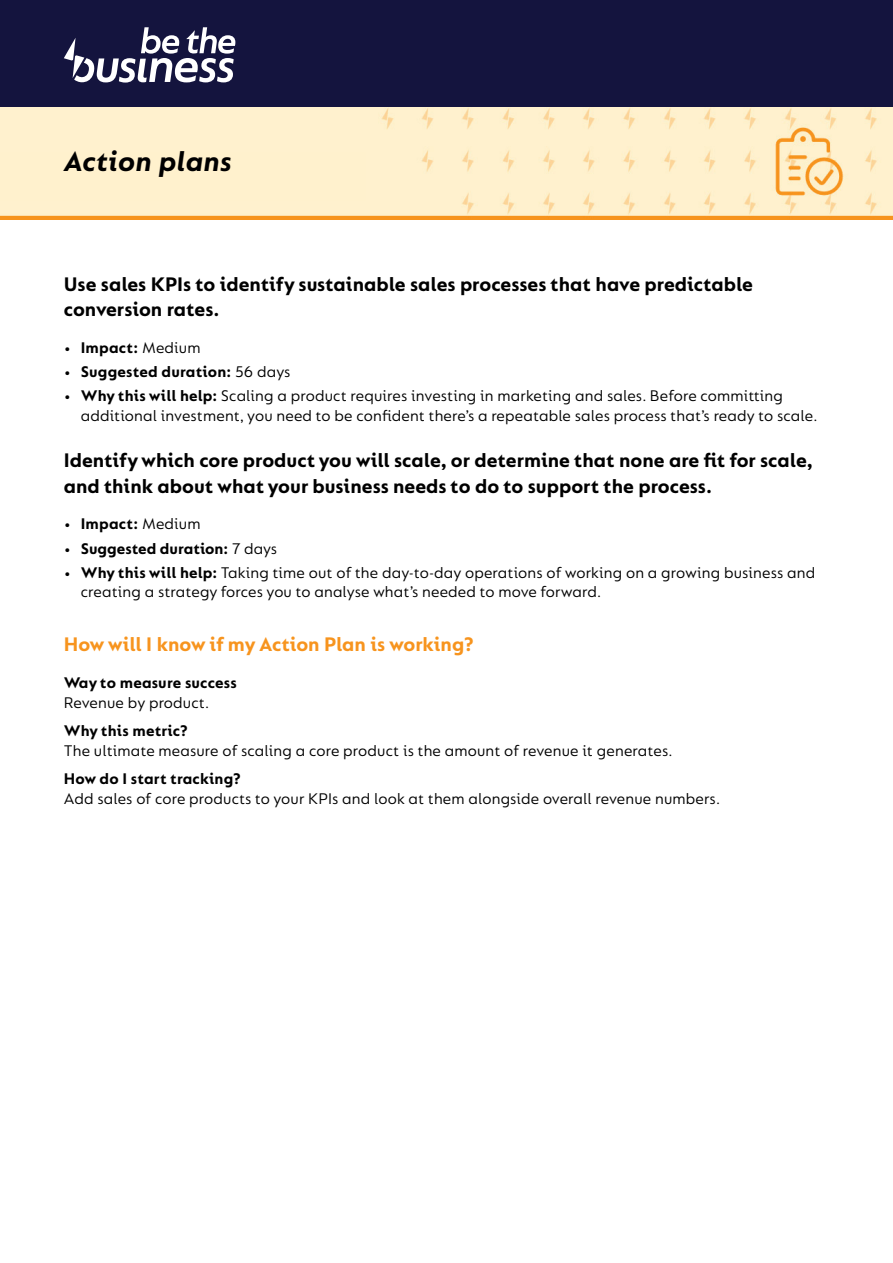
<style>
.page{position:relative;width:893px;height:1263px;background:#fff}
.page>*{position:absolute;margin:0;border:0;box-sizing:border-box;transform-origin:0 0}
.t1{font:italic 700 30px "FS Lucas";letter-spacing:.01em;color:#000}
.Subheader{font:700 21px/25.2px "FS Lucas";color:#000}
.Subheader-2{font:700 21px "FS Lucas";letter-spacing:-.005em;color:#f7941e}
.Body_Copy{font:16.5px/19.8px "FS Lucas";letter-spacing:.01em;color:#000}
.Bullets{font:16.5px/19.8px "FS Lucas";letter-spacing:.01em;color:#000}
.Body_Copy-2{font:700 16.5px/19.8px "FS Lucas";letter-spacing:.005em;color:#000}
.Bullets-2{font:700 16.5px "FS Lucas";letter-spacing:.01em;color:#000}
.s1{font-weight:400}
.s2{font-weight:700}
</style>
<div class="page">
<div style="left:0;top:0;width:893px;height:108px;background:#14143e"></div>
<img style="left:0;top:107px;width:893px;height:112px">
<div style="left:0;top:152px;width:366px;height:49px;background:#fff1cd"></div>
<svg style="left:64px;top:27px;width:171px;height:56px"></svg>
<p class="t1" style="left:64px;top:144px;width:170px">Action plans</p>
<p class="Subheader" style="left:64px;top:271px;width:691px">Use sales KPIs to identify sustainable sales processes that have predictable conversion rates.</p>
<p class="Bullets-2" style="left:64px;top:338px;width:138px">• Impact: <span class="s1">Medium</span></p>
<p class="Bullets-2" style="left:64px;top:362px;width:228px">• Suggested duration: <span class="s1">56 days</span></p>
<p class="Bullets" style="left:81px;top:386px;width:738px;text-indent:-17px"><span class="s2">• Why this will help:</span> Scaling a product requires investing in marketing and sales. Before committing additional investment, you need to be confident there’s a repeatable sales process that’s ready to scale.</p>
<p class="Subheader" style="left:64px;top:448px;width:750px">Identify which core product you will scale, or determine that none are fit for scale, and think about what your business needs to do to support the process.</p>
<p class="Body_Copy-2" style="left:64px;top:514px;width:138px">• Impact: <span class="s1">Medium</span></p>
<p class="Body_Copy-2" style="left:64px;top:538px;width:215px">• Suggested duration: <span class="s1">7 days</span></p>
<p class="Body_Copy" style="left:81px;top:562px;width:736px;text-indent:-17px"><span class="s2">• Why this will help:</span> Taking time out of the day-to-day operations of working on a growing business and creating a strategy forces you to analyse what’s needed to move forward.</p>
<p class="Subheader-2" style="left:64px;top:632px;width:411px">How will I know if my Action Plan is working?</p>
<p class="Body_Copy-2" style="left:64px;top:672px;width:174px">Way to measure success<br><span class="s1">Revenue by product.</span></p>
<p class="Body_Copy" style="left:64px;top:720px;width:610px"><span class="s2">Why this metric?<br></span>The ultimate measure of scaling a core product is the amount of revenue it generates.</p>
<p class="Body_Copy" style="left:64px;top:768px;width:658px"><span class="s2">How do I start tracking?<br></span>Add sales of core products to your KPIs and look at them alongside overall revenue numbers.</p>
</div>
